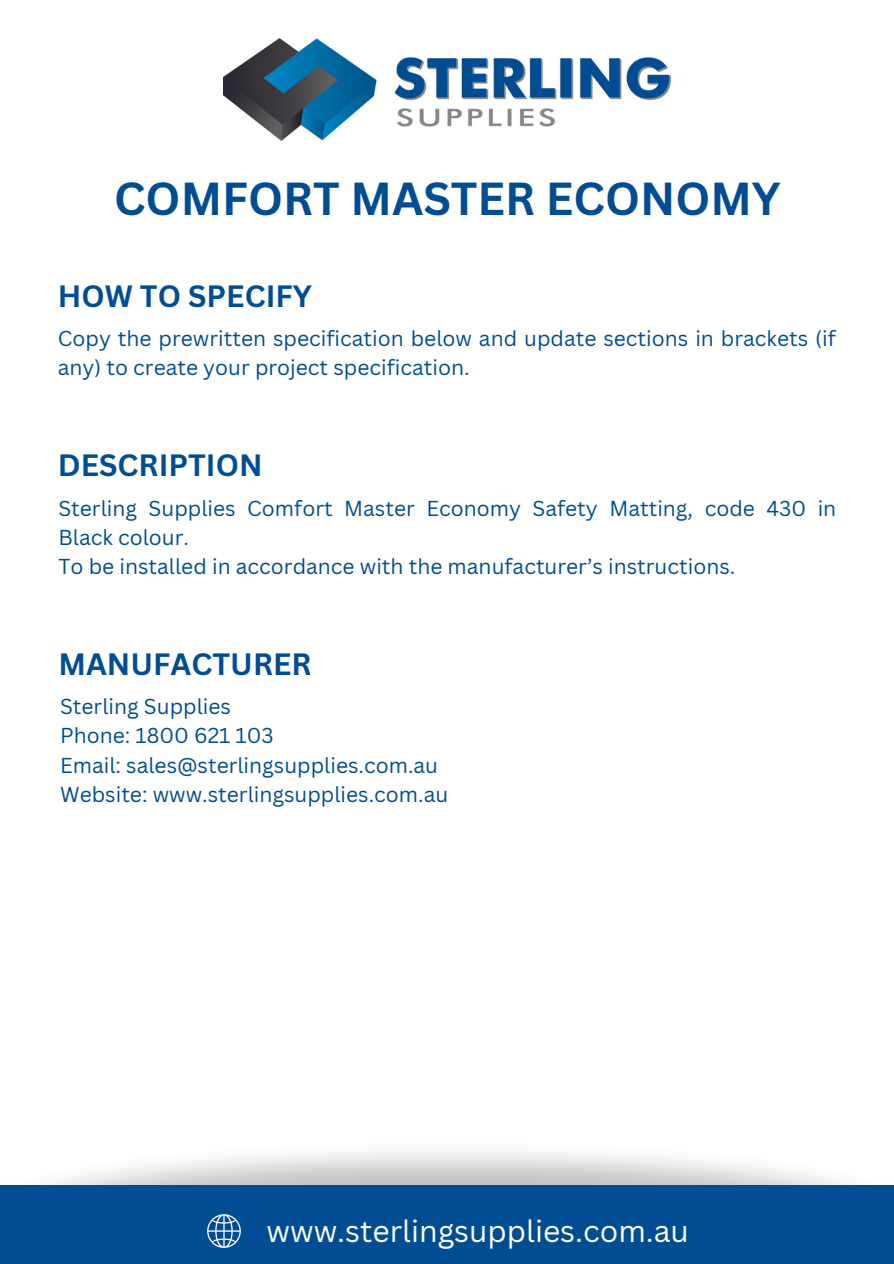
<style>
.page{position:relative;width:894px;height:1264px;background:#fff}
.page>*{position:absolute;margin:0;border:0;box-sizing:border-box;transform-origin:0 0}
.t1{font:700 45px "Canva Sans";color:#004d93}
.t2{font:700 30px "Canva Sans";color:#004d93}
.t3{font:30px "Canva Sans";color:#fff}
.t4{font:21px/29.2px "Canva Sans";color:#004d93}
</style>
<div class="page">
<img style="left:224px;top:38px;width:446px;height:103px">
<div style="left:0;top:1185px;width:893px;height:78px;background:#004d93"></div>
<svg style="left:207px;top:1214px;width:34px;height:34px"></svg>
<p class="t1" style="left:114px;top:167px;width:668px">COMFORT MASTER ECONOMY</p>
<p class="t2" style="left:58px;top:274px;width:256px">HOW TO SPECIFY</p>
<p class="t4" style="left:58px;top:323px;width:779px">Copy the prewritten specification below and update sections in brackets (if any) to create your project specification.</p>
<p class="t2" style="left:58px;top:443px;width:206px">DESCRIPTION</p>
<p class="t4" style="left:58px;top:493px;width:779px">Sterling Supplies Comfort Master Economy Safety Matting, code 430 in<br>Black colour.</p>
<p class="t4" style="left:58px;top:551px;width:678px">To be installed in accordance with the manufacturer’s instructions.</p>
<p class="t2" style="left:58px;top:643px;width:254px">MANUFACTURER</p>
<p class="t4" style="left:60px;top:691px;width:172px">Sterling Supplies</p>
<p class="t4" style="left:60px;top:720px;width:215px">Phone: 1800 621 103</p>
<p class="t4" style="left:60px;top:749px;width:379px">Email: sales@sterlingsupplies.com.au</p>
<p class="t4" style="left:60px;top:779px;width:389px">Website: www.sterlingsupplies.com.au</p>
<p class="t3" style="left:266px;top:1209px;width:424px">www.sterlingsupplies.com.au</p>
</div>
